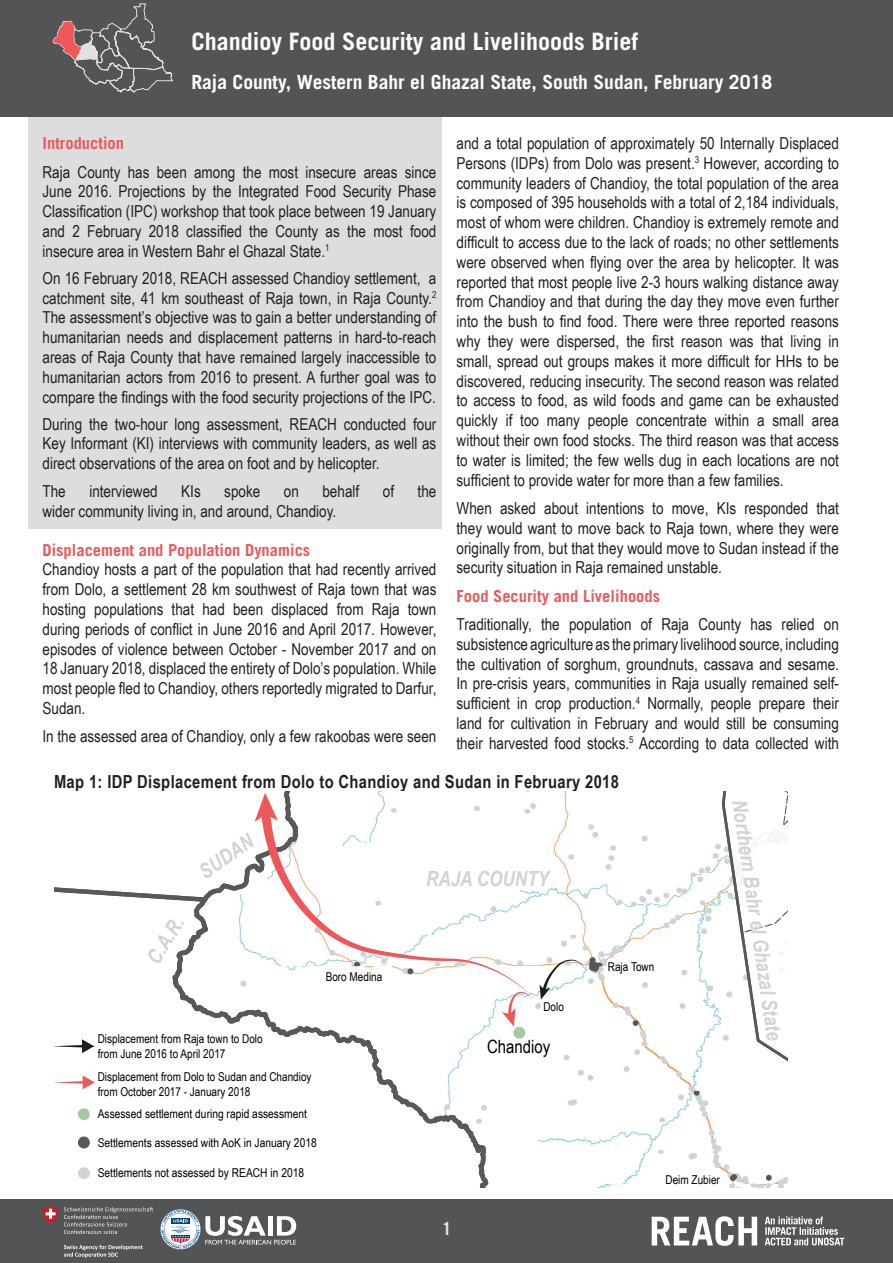
<style>
.page{position:relative;width:893px;height:1263px;background:#fff}
.page>*{position:absolute;margin:0;border:0;box-sizing:border-box;transform-origin:0 0}
.t1{font:700 24px "Trade Gothic LT Std";color:#fff}
.t2{font:italic 700 20.85px "Arial Narrow";color:#d1d3d4}
.t3{font:700 19.5px "Trade Gothic LT Std";color:#fff}
.t4{font:18.3px "Arial Narrow";color:#000}
.Paragraph_Style_1{font:700 18px "Arial Narrow";letter-spacing:.02em;color:#231f20}
.t5{font:700 18px "Trade Gothic LT Std";color:#e2e3e5}
.Main_text_column__11{font:16.5px/19.8px "Arial Narrow";color:#231f20;text-align:justify}
.Secton_sub-heading_1{font:16.5px/19.8px "Arial Narrow";color:#231f20;text-align:justify}
.Main_text_column__11-2{font:700 16.5px "Trade Gothic LT Std";color:#ee5859}
.Secton_sub-heading_1-2{font:700 16.5px "Trade Gothic LT Std";color:#ee5859}
.t6{font:12.15px/14.7px "Arial Narrow";color:#000}
</style>
<div class="page">
<div style="left:0;top:0;width:893px;height:117px;background:#525456"></div>
<div style="left:0;top:1199px;width:893px;height:64px;background:#525456"></div>
<svg style="left:42px;top:1206px;width:16px;height:17px"></svg>
<svg style="left:64px;top:1207px;width:89px;height:27px"></svg>
<svg style="left:64px;top:1245px;width:79px;height:13px"></svg>
<svg style="left:160px;top:1209px;width:136px;height:41px"></svg>
<svg style="left:765px;top:1216px;width:79px;height:29px"></svg>
<svg style="left:652px;top:1216px;width:105px;height:30px"></svg>
<svg style="left:53px;top:3px;width:120px;height:90px"></svg>
<div style="left:28px;top:117px;width:413px;height:412px;background:#dcdddf"></div>
<svg style="left:616px;top:792px;width:171px;height:395px"></svg>
<svg style="left:486px;top:799px;width:130px;height:388px"></svg>
<svg style="left:502px;top:999px;width:31px;height:40px"></svg>
<svg style="left:486px;top:813px;width:49px;height:186px"></svg>
<svg style="left:54px;top:792px;width:432px;height:395px"></svg>
<svg style="left:539px;top:959px;width:47px;height:40px"></svg>
<h1 class="t1" style="left:191px;top:27px;width:448px">Chandioy Food Security and Livelihoods Brief</h1>
<p class="t3" style="left:191px;top:70px;width:582px">Raja County, Western Bahr el Ghazal State, South Sudan, February 2018</p>
<p class="Main_text_column__11" style="left:457px;top:133px;width:384px">and a total population of approximately 50 Internally Displaced Persons (IDPs) from Dolo was present.<sup>3</sup> However, according to community leaders of Chandioy, the total population of the area is composed of 395 households with a total of 2,184 individuals, most of whom were children. Chandioy is extremely remote and difficult to access due to the lack of roads; no other settlements were observed when flying over the area by helicopter. It was reported that most people live 2-3 hours walking distance away from Chandioy and that during the day they move even further into the bush to find food. There were three reported reasons why they were dispersed, the first reason was that living in small, spread out groups makes it more difficult for HHs to be discovered, reducing insecurity. The second reason was related to access to food, as wild foods and game can be exhausted quickly if too many people concentrate within a small area without their own food stocks. The third reason was that access to water is limited; the few wells dug in each locations are not sufficient to provide water for more than a few families.</p>
<p class="Main_text_column__11" style="left:457px;top:498px;width:384px">When asked about intentions to move, KIs responded that they would want to move back to Raja town, where they were originally from, but that they would move to Sudan instead if the security situation in Raja remained unstable.</p>
<p class="Main_text_column__11-2" style="left:457px;top:586px;width:205px">Food Security and Livelihoods</p>
<p class="Secton_sub-heading_1" style="left:457px;top:614px;width:384px">Traditionally, the population of Raja County has relied on subsistence agriculture as the primary livelihood source, including the cultivation of sorghum, groundnuts, cassava and sesame.<br>In pre-crisis years, communities in Raja usually remained self&shy;sufficient in crop production.<sup>4</sup> Normally, people prepare their land for cultivation in February and would still be consuming their harvested food stocks.<sup>5</sup> According to data collected with</p>
<p class="Paragraph_Style_1" style="left:54px;top:768px;width:567px">Map 1: IDP Displacement from Dolo to Chandioy and Sudan in February 2018</p>
<p class="Secton_sub-heading_1-2" style="left:43px;top:133px;width:83px">Introduction</p>
<p class="Main_text_column__11" style="left:43px;top:161px;width:395px">Raja County has been among the most insecure areas since June 2016. Projections by the Integrated Food Security Phase Classification (IPC) workshop that took place between 19 January and 2 February 2018 classified the County as the most food insecure area in Western Bahr el Ghazal State.<sup>1</sup></p>
<p class="Main_text_column__11" style="left:43px;top:267px;width:395px">On 16 February 2018, REACH assessed Chandioy settlement, a catchment site, 41 km southeast of Raja town, in Raja County.<sup>2<br></sup>The assessment’s objective was to gain a better understanding of humanitarian needs and displacement patterns in hard-to-reach areas of Raja County that have remained largely inaccessible to humanitarian actors from 2016 to present. A further goal was to compare the findings with the food security projections of the IPC.</p>
<p class="Main_text_column__11" style="left:43px;top:413px;width:395px">During the two-hour long assessment, REACH conducted four Key Informant (KI) interviews with community leaders, as well as direct observations of the area on foot and by helicopter.</p>
<p class="Main_text_column__11" style="left:43px;top:480px;width:25px">The</p>
<p class="Main_text_column__11" style="left:89px;top:480px;width:70px">interviewed</p>
<p class="Main_text_column__11" style="left:181px;top:480px;width:21px">KIs</p>
<p class="Main_text_column__11" style="left:224px;top:480px;width:38px">spoke</p>
<p class="Main_text_column__11" style="left:284px;top:480px;width:17px">on</p>
<p class="Main_text_column__11" style="left:322px;top:480px;width:38px">behalf</p>
<p class="Main_text_column__11" style="left:383px;top:480px;width:13px">of</p>
<p class="Main_text_column__11" style="left:418px;top:480px;width:20px">the</p>
<p class="Main_text_column__11" style="left:43px;top:500px;width:295px">wider community living in, and around, Chandioy.</p>
<p class="Main_text_column__11-2" style="left:43px;top:540px;width:269px">Displacement and Population Dynamics</p>
<p class="Main_text_column__11" style="left:43px;top:559px;width:395px">Chandioy hosts a part of the population that had recently arrived from Dolo, a settlement 28 km southwest of Raja town that was hosting populations that had been displaced from Raja town during periods of conflict in June 2016 and April 2017. However, episodes of violence between October - November 2017 and on 18 January 2018, displaced the entirety of Dolo’s population. While most people fled to Chandioy, others reportedly migrated to Darfur, Sudan.</p>
<p class="Main_text_column__11" style="left:43px;top:726px;width:395px">In the assessed area of Chandioy, only a few rakoobas were seen</p>
<p class="t2" style="left:192px;top:861px;width:62px;rotate:-35deg">SUDAN</p>
<p class="t2" style="left:138px;top:953px;width:53px;rotate:-58deg">C.A.R.</p>
<p class="t6" style="left:326px;top:969px;width:58px">Boro Medina</p>
<p class="t6" style="left:98px;top:1031px;width:166px">Displacement from Raja town to Dolo from June 2016 to April 2017</p>
<p class="t6" style="left:98px;top:1069px;width:215px">Displacement from Dolo to Sudan and Chandioy from October 2017 - January 2018</p>
<p class="t6" style="left:98px;top:1106px;width:211px">Assessed settlement during rapid assessment</p>
<p class="t6" style="left:98px;top:1135px;width:221px">Settlements assessed with AoK in January 2018</p>
<p class="t6" style="left:98px;top:1164px;width:208px">Settlements not assessed by REACH in 2018</p>
<p class="t2" style="left:426px;top:863px;width:124px">RAJA COUNTY</p>
<p class="t6" style="left:543px;top:999px;width:22px">Dolo</p>
<p class="t4" style="left:487px;top:1033px;width:65px">Chandioy</p>
<p class="t5" style="left:442px;top:1217px;width:12px">1</p>
<p class="t6" style="left:608px;top:959px;width:48px">Raja Town</p>
<p class="t2" style="left:756px;top:798px;width:244px;rotate:82deg">Northern Bahr el Ghazal State</p>
<p class="t6" style="left:665px;top:1171px;width:56px">Deim Zubier</p>
</div>
